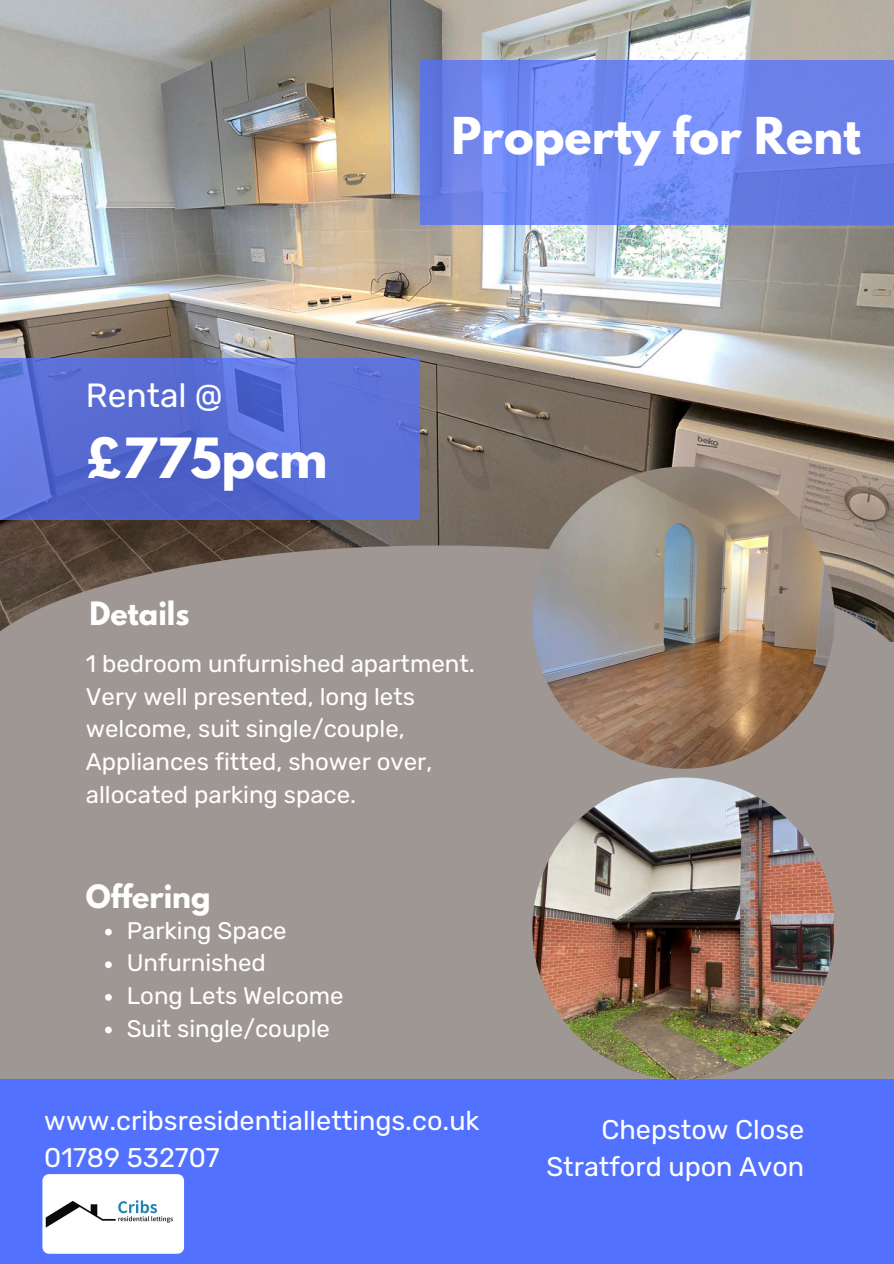
<style>
.page{position:relative;width:894px;height:1264px;background:#fff}
.page>*{position:absolute;margin:0;border:0;box-sizing:border-box;transform-origin:0 0}
.t1{font:700 49.05px "League Spartan";color:#fff}
.t2{font:700 45px "League Spartan";color:#fff}
.t3{font:33.45px "Rubik";color:#fff}
.t4{font:700 28.5px "League Spartan";color:#fff}
.t5{font:27px/37.2px "Rubik";color:#fff}
.t6{font:24px/32.7px "Rubik";color:#fff}
</style>
<div class="page">
<div style="left:0;top:0;width:893px;height:1263px;background:#9e9794"></div>
<img style="left:0;top:0;width:893px;height:545px">
<svg style="left:420px;top:60px;width:473px;height:164px;background:#6e86ef"></svg>
<svg style="left:0;top:358px;width:420px;height:161px;background:#586cd4"></svg>
<div style="left:0;top:1079px;width:893px;height:184px;background:#5271ff"></div>
<img style="left:42px;top:1174px;width:142px;height:79px;border-radius:7px">
<svg style="left:0;top:545px;width:893px;height:268px"></svg>
<img style="left:532px;top:777px;width:302px;height:302px;border-radius:50%">
<img style="left:532px;top:466px;width:302px;height:302px;border-radius:50%">
<svg style="left:105px;top:928px;width:7px;height:7px"></svg>
<svg style="left:105px;top:961px;width:7px;height:7px"></svg>
<svg style="left:105px;top:994px;width:7px;height:6px"></svg>
<svg style="left:105px;top:1026px;width:7px;height:7px"></svg>
<p class="t3" style="left:86px;top:375px;width:138px">Rental @</p>
<h4 class="t1" style="left:86px;top:434px;width:243px">£775pcm</h4>
<p class="t4" style="left:89px;top:599px;width:102px">Details</p>
<h1 class="t2" style="left:451px;top:114px;width:410px">Property for Rent</h1>
<p class="t6" style="left:86px;top:647px;width:390px">1 bedroom unfurnished apartment.<br>Very well presented, long lets welcome, suit single/couple,<br>Appliances fitted, shower over, allocated parking space.</p>
<h3 class="t4" style="left:86px;top:882px;width:126px">Offering</h3>
<p class="t6" style="left:127px;top:914px;width:161px">Parking Space</p>
<h3 class="t6" style="left:127px;top:946px;width:141px">Unfurnished</h3>
<p class="t6" style="left:127px;top:979px;width:218px">Long Lets Welcome</p>
<p class="t6" style="left:127px;top:1012px;width:205px">Suit single/couple</p>
<p class="t5" style="left:44px;top:1101px;width:436px">www.cribsresidentiallettings.co.uk<br>01789 532707</p>
<p class="t5" style="left:546px;top:1110px;width:259px;text-align:right">Chepstow Close<br>Stratford upon Avon</p>
</div>
